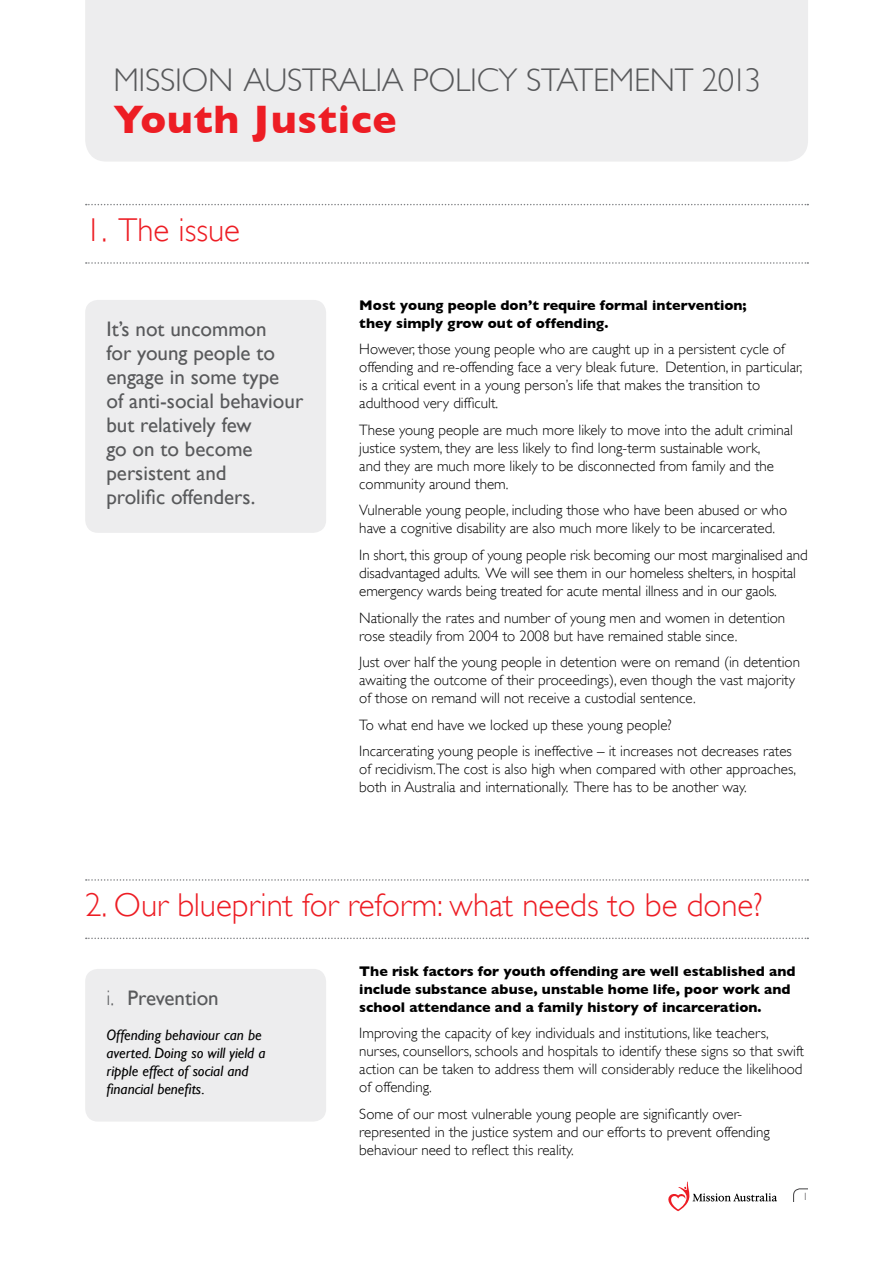
<style>
.page{position:relative;width:893px;height:1263px;background:#fff}
.page>*{position:absolute;margin:0;border:0;box-sizing:border-box;transform-origin:0 0}
.t1{font:700 40.5px "Gill Sans";letter-spacing:.02em;color:#ed1d24}
.t2{font:300 33px "Gill Sans";color:#ed1d24}
.t3{font:300 32.7px "Gill Sans";letter-spacing:-.01em;color:#58595b}
.t4{font:21px/24px "Gill Sans";color:#58595b}
.t5{font:300 15px/18px "Gill Sans";color:#000}
.t6{font:italic 15px/18px "Gill Sans";color:#000}
.t7{font:700 14.25px/18px "Gill Sans";color:#000}
.t8{font:300 10.5px "Gill Sans";color:#414042}
.s1{font-weight:300}
</style>
<div class="page">
<svg style="left:668px;top:1181px;width:109px;height:30px"></svg>
<div style="left:793px;top:1189px;width:25px;height:21px;border:1px solid #414042;border-radius:6px"></div>
<div style="left:786px;top:1202px;width:37px;height:11px;background:#fff"></div>
<div style="left:808px;top:1182px;width:25px;height:50px;background:#fff"></div>
<div style="left:85px;top:0;width:723px;height:162px;background:#ededee"></div>
<div style="left:85px;top:300px;width:241px;height:233px;background:#ededee;border-radius:13px"></div>
<div style="left:85px;top:969px;width:241px;height:152px;background:#ededee;border-radius:13px"></div>
<svg style="left:86px;top:879px;width:722px;height:2px"></svg>
<svg style="left:86px;top:937px;width:722px;height:2px"></svg>
<svg style="left:86px;top:204px;width:722px;height:1px"></svg>
<svg style="left:86px;top:262px;width:722px;height:2px"></svg>
<h3 class="t3" style="left:113px;top:61px;width:649px">mission australia policy statement 2013</h3>
<h1 class="t1" style="left:113px;top:95px;width:285px">Youth Justice</h1>
<h2 class="t2" style="left:85px;top:211px;width:157px">1. The issue</h2>
<h3 class="t4" style="left:106px;top:316px;width:198px">It’s not uncommon<br>for young people to engage in some type<br>of anti-social behaviour but relatively few<br>go on to become persistent and<br>prolific offenders.</h3>
<p class="t7" style="left:359px;top:296px;width:389px">Most young people don’t require formal intervention; they simply grow out of offending.</p>
<p class="t5" style="left:359px;top:340px;width:445px">However, those young people who are caught up in a persistent cycle of offending and re-offending face a very bleak future. Detention, in particular, is a critical event in a young person’s life that makes the transition to adulthood very difficult.</p>
<p class="t5" style="left:359px;top:421px;width:435px">These young people are much more likely to move into the adult criminal justice system, they are less likely to find long-term sustainable work,<br>and they are much more likely to be disconnected from family and the community around them.</p>
<p class="t5" style="left:359px;top:501px;width:429px">Vulnerable young people, including those who have been abused or who have a cognitive disability are also much more likely to be incarcerated.</p>
<p class="t5" style="left:359px;top:546px;width:450px">I n short, this group of young people risk becoming our most marginalised and disadvantaged adults. We will see them in our homeless shelters, in hospital emergency wards being treated for acute mental illness and in our gaols.</p>
<p class="t5" style="left:359px;top:608px;width:427px">Nationally the rates and number of young men and women in detention rose steadily from 2004 to 2008 but have remained stable since.</p>
<p class="t5" style="left:359px;top:653px;width:442px">Just over half the young people in detention were on remand (in detention awaiting the outcome of their proceedings), even though the vast majority of those on remand will not receive a custodial sentence.</p>
<p class="t5" style="left:359px;top:711px;width:434px;line-height:26.5px">To what end have we locked up these young people?<br>I ncarcerating young people is ineffective – it increases not decreases rates</p>
<p class="t5" style="left:359px;top:760px;width:438px">of recidivism.The cost is also high when compared with other approaches, both in Australia and internationally. There has to be another way.</p>
<h2 class="t2" style="left:85px;top:886px;width:679px">2. Our blueprint for reform: what needs to be done?</h2>
<h3 class="t4" style="left:106px;top:985px;width:114px"><span class="s1">i.</span> Prevention</h3>
<p class="t6" style="left:106px;top:1025px;width:161px">Offending behaviour can be averted. Doing so will yield a ripple effect of social and financial benefits.</p>
<p class="t7" style="left:359px;top:962px;width:438px">The risk factors for youth offending are well established and include substance abuse, unstable home life, poor work and school attendance and a family history of incarceration.</p>
<p class="t5" style="left:359px;top:1024px;width:447px">I mproving the capacity of key individuals and institutions, like teachers, nurses, counsellors, schools and hospitals to identify these signs so that swift action can be taken to address them will considerably reduce the likelihood of offending.</p>
<p class="t5" style="left:359px;top:1105px;width:412px">Some of our most vulnerable young people are significantly over&shy;represented in the justice system and our efforts to prevent offending behaviour need to reflect this reality.</p>
<p class="t8" style="left:803px;top:1191px;width:7px">1</p>
</div>
